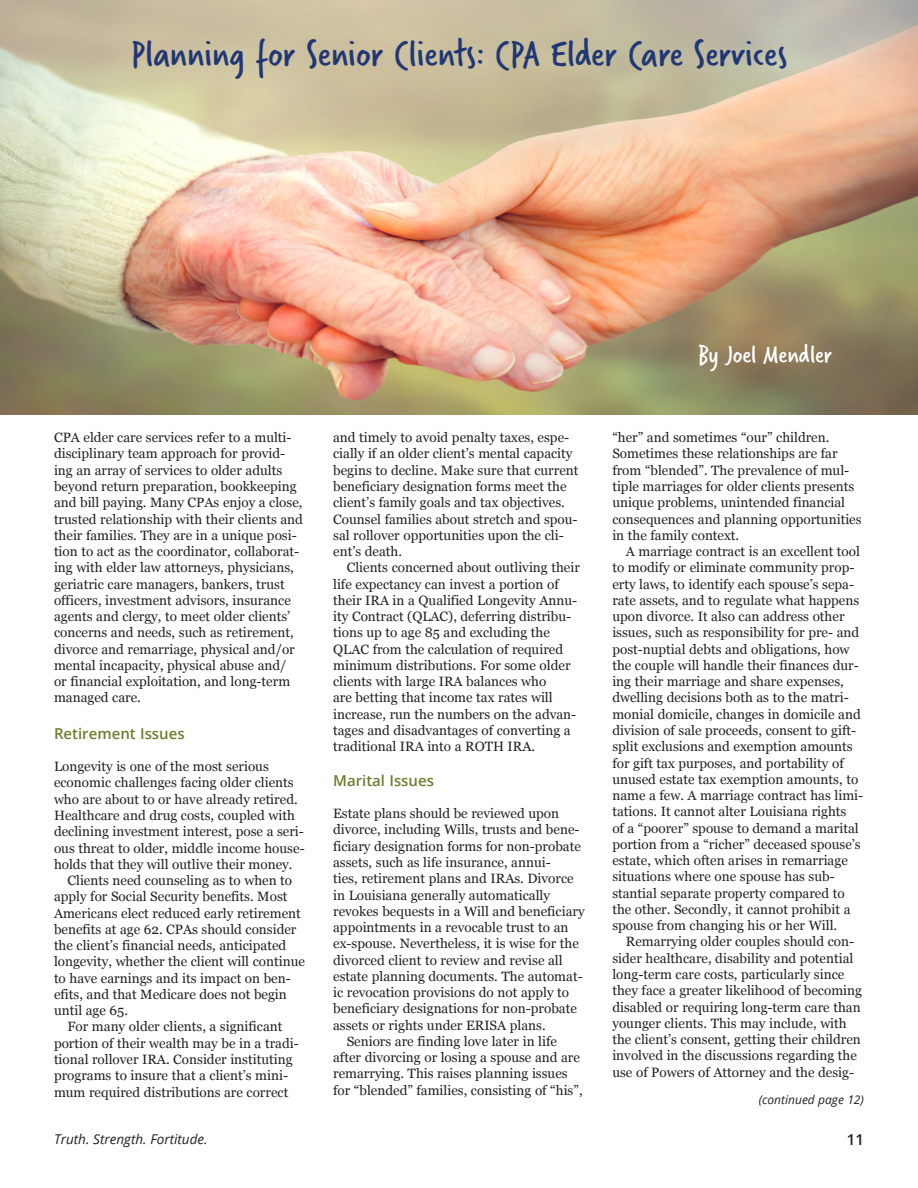
<style>
.page{position:relative;width:918px;height:1188px;background:#fff}
.page>*{position:absolute;margin:0;border:0;box-sizing:border-box;transform-origin:0 0}
.t1{font:40.5px "Verveine";color:#213775}
.t2{font:27px "Verveine";color:#fff}
.t3{font:600 15px "Open Sans";color:#6f7d30}
.t4{font:600 15px "Open Sans";color:#231f20}
.t5{font:13.5px/16.2px "Georgia";color:#231f20}
.t6{font:italic 13.5px "Open Sans";color:#231f20}
.t7{font:italic 12px "Open Sans";color:#231f20}
</style>
<div class="page">
<img style="left:0;top:0;width:918px;height:415px">
<p class="t1" style="left:131px;top:26px;width:658px">Planning for Senior Clients: CPA Elder Care Services</p>
<p class="t5" style="left:54px;top:429px;width:251px">CPA elder care services refer to a multi&shy;disciplinary team approach for provid&shy;ing an array of services to older adults beyond return preparation, bookkeeping and bill paying. Many CPAs enjoy a close, trusted relationship with their clients and their families. They are in a unique posi&shy;tion to act as the coordinator, collaborat&shy;ing with elder law attorneys, physicians, geriatric care managers, bankers, trust officers, investment advisors, insurance agents and clergy, to meet older clients’ concerns and needs, such as retirement, divorce and remarriage, physical and/or mental incapacity, physical abuse and/<br>or financial exploitation, and long-term managed care.</p>
<p class="t3" style="left:54px;top:723px;width:132px">Retirement Issues</p>
<p class="t5" style="left:54px;top:758px;width:252px">Longevity is one of the most serious economic challenges facing older clients who are about to or have already retired.<br>Healthcare and drug costs, coupled with declining investment interest, pose a seri&shy;ous threat to older, middle income house&shy;holds that they will outlive their money.</p>
<p class="t5" style="left:54px;top:872px;width:252px;text-indent:14px">Clients need counseling as to when to apply for Social Security benefits. Most Americans elect reduced early retirement benefits at age 62. CPAs should consider the client’s financial needs, anticipated longevity, whether the client will continue to have earnings and its impact on ben&shy;efits, and that Medicare does not begin until age 65.</p>
<p class="t5" style="left:54px;top:1018px;width:246px;text-indent:14px">For many older clients, a significant portion of their wealth may be in a tradi&shy;tional rollover IRA. Consider instituting programs to insure that a client’s mini&shy;mum required distributions are correct</p>
<p class="t5" style="left:333px;top:429px;width:247px">and timely to avoid penalty taxes, espe&shy;cially if an older client’s mental capacity begins to decline. Make sure that current beneficiary designation forms meet the client’s family goals and tax objectives.<br>Counsel families about stretch and spou&shy;sal rollover opportunities upon the cli&shy;ent’s death.</p>
<p class="t5" style="left:333px;top:559px;width:248px;text-indent:14px">Clients concerned about outliving their life expectancy can invest a portion of their IRA in a Qualified Longevity Annu&shy;ity Contract (QLAC), deferring distribu&shy;tions up to age 85 and excluding the QLAC from the calculation of required minimum distributions. For some older clients with large IRA balances who<br>are betting that income tax rates will increase, run the numbers on the advan&shy;tages and disadvantages of converting a traditional IRA into a ROTH IRA.</p>
<p class="t3" style="left:333px;top:770px;width:102px">Marital Issues</p>
<p class="t5" style="left:333px;top:805px;width:253px">Estate plans should be reviewed upon divorce, including Wills, trusts and bene&shy;ficiary designation forms for non-probate assets, such as life insurance, annui-<br>ties, retirement plans and IRAs. Divorce in Louisiana generally automatically revokes bequests in a Will and beneficiary appointments in a revocable trust to an ex-spouse. Nevertheless, it is wise for the divorced client to review and revise all estate planning documents. The automat&shy;ic revocation provisions do not apply to beneficiary designations for non-probate assets or rights under ERISA plans.</p>
<p class="t5" style="left:333px;top:1033px;width:251px;text-indent:14px">Seniors are finding love later in life after divorcing or losing a spouse and are remarrying. This raises planning issues for “blended” families, consisting of “his”,</p>
<p class="t2" style="left:698px;top:336px;width:136px">By Joel Mendler</p>
<p class="t5" style="left:612px;top:429px;width:251px">“her” and sometimes “our” children.<br>Sometimes these relationships are far from “blended”. The prevalence of mul&shy;tiple marriages for older clients presents unique problems, unintended financial consequences and planning opportunities in the family context.</p>
<p class="t5" style="left:612px;top:543px;width:252px;text-indent:14px">A marriage contract is an excellent tool to modify or eliminate community prop&shy;erty laws, to identify each spouse’s sepa&shy;rate assets, and to regulate what happens upon divorce. It also can address other issues, such as responsibility for pre- and post-nuptial debts and obligations, how the couple will handle their finances dur&shy;ing their marriage and share expenses, dwelling decisions both as to the matri&shy;monial domicile, changes in domicile and division of sale proceeds, consent to gift&shy;split exclusions and exemption amounts for gift tax purposes, and portability of unused estate tax exemption amounts, to name a few. A marriage contract has limi&shy;tations. It cannot alter Louisiana rights<br>of a “poorer” spouse to demand a marital portion from a “richer” deceased spouse’s estate, which often arises in remarriage situations where one spouse has sub&shy;stantial separate property compared to the other. Secondly, it cannot prohibit a spouse from changing his or her Will.</p>
<p class="t5" style="left:612px;top:933px;width:251px;text-indent:14px">Remarrying older couples should con&shy;sider healthcare, disability and potential long-term care costs, particularly since they face a greater likelihood of becoming disabled or requiring long-term care than younger clients. This may include, with the client’s consent, getting their children involved in the discussions regarding the use of Powers of Attorney and the desig-</p>
<p class="t7" style="left:759px;top:1092px;width:107px">(continued page 12)</p>
<p class="t6" style="left:54px;top:1130px;width:155px">Truth. Strength. Fortitude.</p>
<p class="t4" style="left:847px;top:1130px;width:19px">11</p>
</div>
